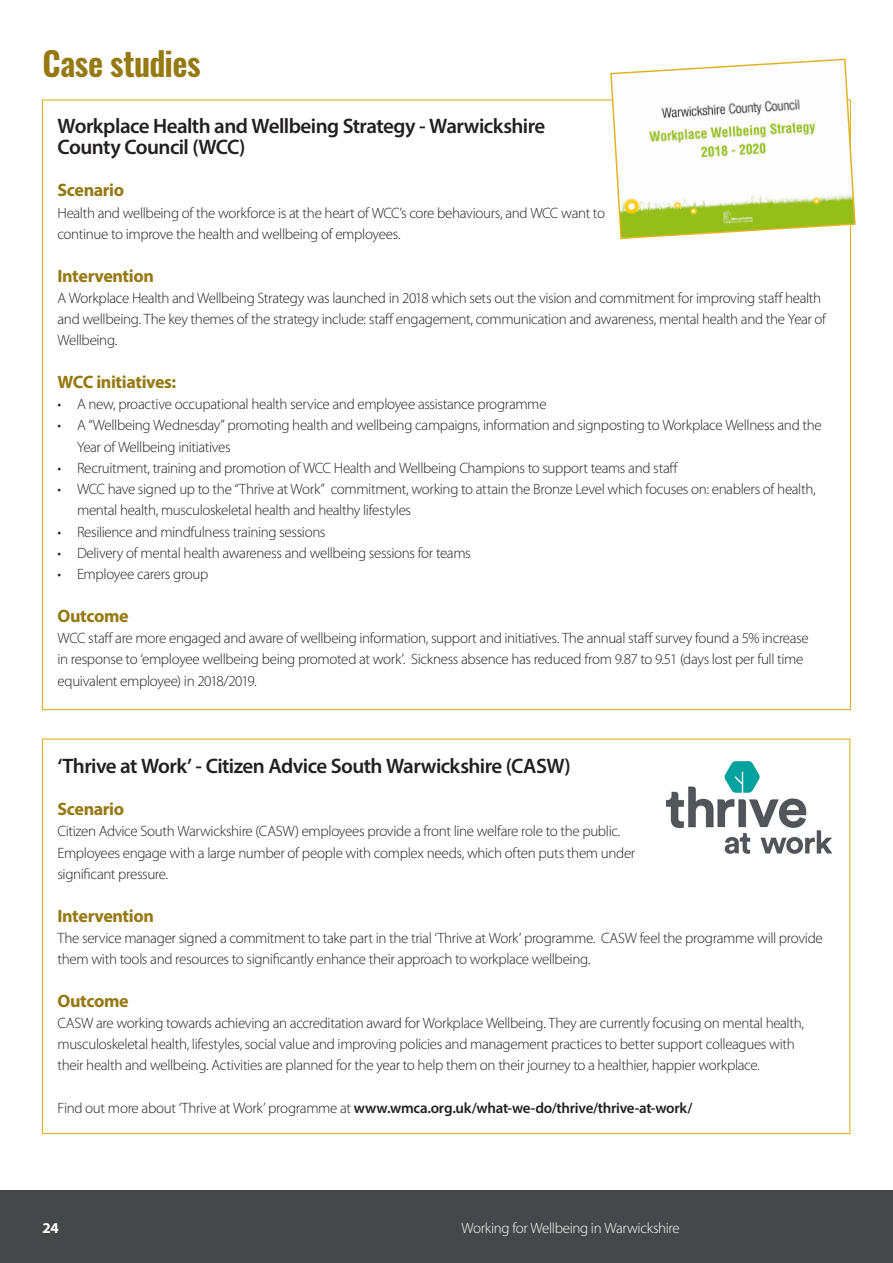
<style>
.page{position:relative;width:893px;height:1263px;background:#fff}
.page>*{position:absolute;margin:0;border:0;box-sizing:border-box;transform-origin:0 0}
.t1{font:600 33px "Oswald";letter-spacing:-.02em;color:#957911}
.t2{font:600 21px/21.3px "Myriad Pro";letter-spacing:-.03em;color:#231f20}
.t3{font:700 18px "Myriad Pro";letter-spacing:-.02em;color:#957911}
.t4{font:300 15px/21.3px "Myriad Pro";letter-spacing:-.025em;color:#231f20}
.t5{font:600 15px "Myriad Pro";letter-spacing:-.02em;color:#231f20}
.t6{font:300 15px "Myriad Pro";letter-spacing:-.025em;color:#fff}
.t7{font:700 15px "Myriad Pro";color:#fff}
.s1{font-weight:300}
</style>
<div class="page">
<div style="left:0;top:1191px;width:893px;height:72px;background:#464748"></div>
<img style="left:666px;top:761px;width:167px;height:93px">
<svg style="left:609px;top:58px;width:247px;height:182px"></svg>
<p class="t1" style="left:43px;top:41px;width:160px">Case studies</p>
<p class="t2" style="left:58px;top:114px;width:489px">Workplace Health and Wellbeing Strategy - Warwickshire<br>County Council (WCC)</p>
<p class="t3" style="left:58px;top:179px;width:68px">Scenario</p>
<p class="t4" style="left:58px;top:202px;width:549px">Health and wellbeing of the workforce is at the heart of WCC’s core behaviours, and WCC want to continue to improve the health and wellbeing of employees.</p>
<p class="t3" style="left:58px;top:264px;width:98px">Intervention</p>
<p class="t4" style="left:58px;top:287px;width:765px">A Workplace Health and Wellbeing Strategy was launched in 2018 which sets out the vision and commitment for improving staff health</p>
<p class="t4" style="left:58px;top:308px;width:770px">and wellbeing. The key themes of the strategy include: staff engagement, communication and awareness, mental health and the Year of<br>Wellbeing.</p>
<p class="t3" style="left:58px;top:370px;width:120px">WCC initiatives:</p>
<p class="t4" style="left:58px;top:393px;width:491px">• A new, proactive occupational health service and employee assistance programme</p>
<p class="t4" style="left:77px;top:415px;width:746px;text-indent:-20px">• A “Wellbeing Wednesday” promoting health and wellbeing campaigns, information and signposting to Workplace Wellness and the<br>Year of Wellbeing initiatives</p>
<p class="t4" style="left:58px;top:457px;width:622px">• Recruitment, training and promotion of WCC Health and Wellbeing Champions to support teams and staff</p>
<p class="t4" style="left:77px;top:478px;width:740px;text-indent:-20px">• WCC have signed up to the “Thrive at Work” commitment, working to attain the Bronze Level which focuses on: enablers of health, mental health, musculoskeletal health and healthy lifestyles</p>
<p class="t4" style="left:58px;top:521px;width:269px">• Resilience and mindfulness training sessions</p>
<p class="t4" style="left:58px;top:542px;width:415px">• Delivery of mental health awareness and wellbeing sessions for teams</p>
<p class="t4" style="left:58px;top:563px;width:152px">• Employee carers group</p>
<p class="t3" style="left:58px;top:604px;width:73px">Outcome</p>
<p class="t4" style="left:58px;top:627px;width:753px">WCC staff are more engaged and aware of wellbeing information, support and initiatives. The annual staff survey found a 5% increase in response to ‘employee wellbeing being promoted at work’. Sickness absence has reduced from 9.87 to 9.51 (days lost per full time equivalent employee) in 2018/2019.</p>
<p class="t2" style="left:58px;top:754px;width:515px">‘Thrive at Work’ - Citizen Advice South Warwickshire (CASW)</p>
<p class="t3" style="left:58px;top:797px;width:68px">Scenario</p>
<p class="t4" style="left:58px;top:821px;width:579px">Citizen Advice South Warwickshire (CASW) employees provide a front line welfare role to the public.<br>Employees engage with a large number of people with complex needs, which often puts them under significant pressure.</p>
<p class="t3" style="left:58px;top:904px;width:98px">Intervention</p>
<p class="t4" style="left:58px;top:927px;width:767px">The service manager signed a commitment to take part in the trial ‘Thrive at Work’ programme. CASW feel the programme will provide them with tools and resources to significantly enhance their approach to workplace wellbeing.</p>
<p class="t3" style="left:58px;top:989px;width:73px">Outcome</p>
<p class="t4" style="left:58px;top:1012px;width:748px">CASW are working towards achieving an accreditation award for Workplace Wellbeing. They are currently focusing on mental health, musculoskeletal health, lifestyles, social value and improving policies and management practices to better support colleagues with their health and wellbeing. Activities are planned for the year to help them on their journey to a healthier, happier workplace.</p>
<p class="t5" style="left:58px;top:1098px;width:636px"><span class="s1">Find out more about ‘Thrive at Work’ programme at</span> www.wmca.org.uk/what-we-do/thrive/thrive-at-work/</p>
<p class="t7" style="left:43px;top:1218px;width:18px">24</p>
<p class="t6" style="left:461px;top:1219px;width:220px">Working for Wellbeing in Warwickshire</p>
</div>
